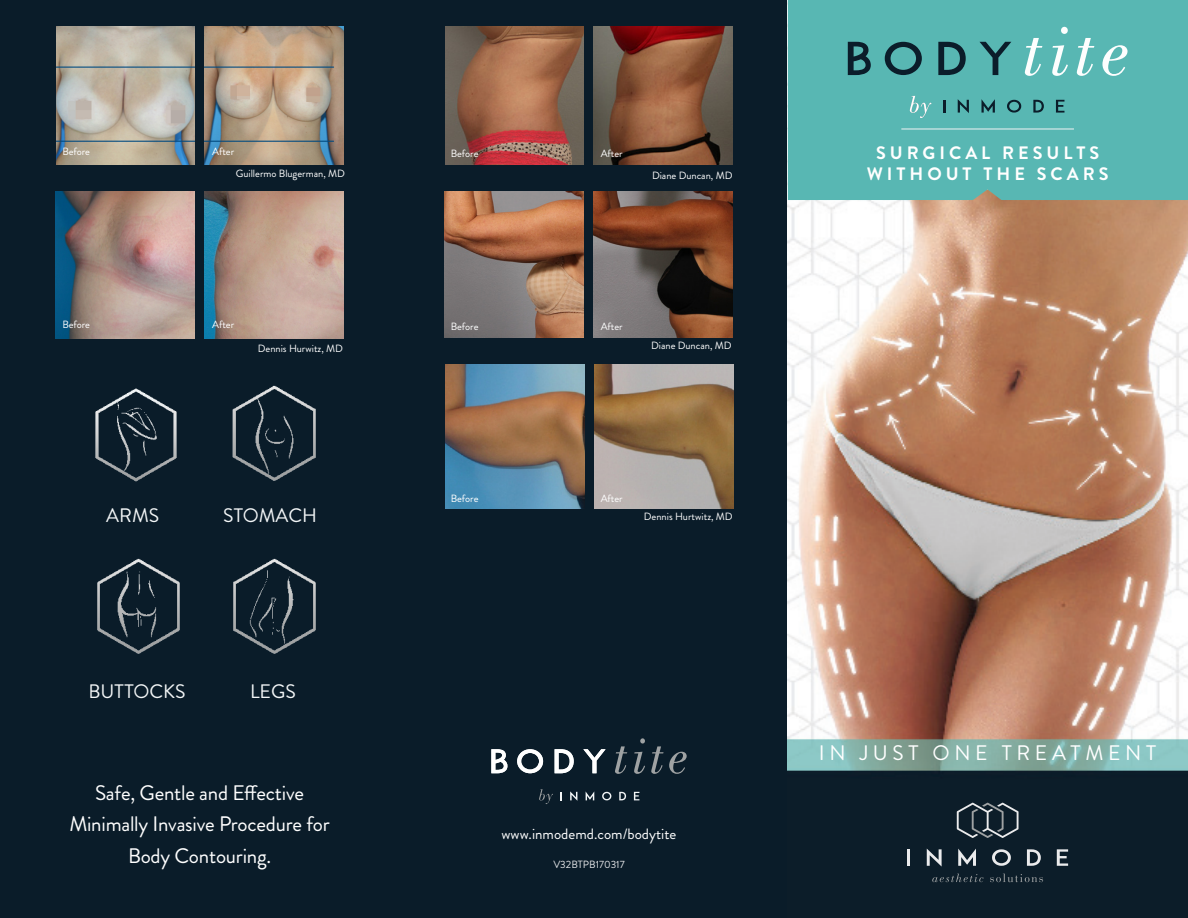
<style>
.page{position:relative;width:1188px;height:918px;background:#0a1c29}
.page>*{position:absolute;margin:0;border:0;box-sizing:border-box;transform-origin:0 0}
.t1{font:21px/31.5px "Brandon Grotesque";letter-spacing:-.01em;color:#fff;text-align:center}
.t2{font:19.5px "Brandon Grotesque";color:#f3f6f7}
.t3{font:700 18px "Brandon Grotesque";color:#fff}
.t4{font:15px "Brandon Grotesque";color:#fff}
.t5{font:10.5px "Brandon Grotesque";letter-spacing:-.005em;color:#fff}
.t6{font:10.5px "Brandon Grotesque";color:#e6e7e9}
</style>
<div class="page">
<img style="left:788px;top:200px;width:400px;height:683px">
<svg style="left:539px;top:789px;width:14px;height:15px"></svg>
<svg style="left:570px;top:791px;width:7px;height:10px"></svg>
<svg style="left:586px;top:792px;width:8px;height:8px"></svg>
<svg style="left:602px;top:792px;width:9px;height:8px"></svg>
<svg style="left:619px;top:792px;width:7px;height:8px"></svg>
<svg style="left:634px;top:792px;width:5px;height:8px"></svg>
<svg style="left:491px;top:749px;width:16px;height:24px"></svg>
<svg style="left:517px;top:749px;width:26px;height:24px"></svg>
<svg style="left:555px;top:749px;width:19px;height:24px"></svg>
<svg style="left:583px;top:749px;width:23px;height:24px"></svg>
<svg style="left:615px;top:746px;width:12px;height:28px"></svg>
<svg style="left:634px;top:738px;width:11px;height:36px"></svg>
<svg style="left:651px;top:746px;width:36px;height:28px"></svg>
<img style="left:445px;top:191px;width:138px;height:147px">
<img style="left:594px;top:191px;width:138px;height:146px">
<img style="left:445px;top:27px;width:139px;height:137px">
<img style="left:594px;top:27px;width:138px;height:137px">
<img style="left:446px;top:364px;width:138px;height:144px">
<img style="left:595px;top:364px;width:138px;height:144px">
<img style="left:95px;top:388px;width:82px;height:94px">
<div style="left:788px;top:0;width:400px;height:200px;background:#58b7b3"></div>
<img style="left:232px;top:385px;width:84px;height:96px">
<img style="left:97px;top:558px;width:83px;height:96px">
<img style="left:233px;top:558px;width:83px;height:96px">
<svg style="left:910px;top:96px;width:21px;height:22px"></svg>
<svg style="left:943px;top:100px;width:2px;height:13px"></svg>
<svg style="left:958px;top:99px;width:11px;height:14px"></svg>
<svg style="left:982px;top:99px;width:13px;height:14px"></svg>
<svg style="left:1007px;top:100px;width:14px;height:13px"></svg>
<svg style="left:1033px;top:100px;width:11px;height:13px"></svg>
<svg style="left:1056px;top:100px;width:8px;height:13px"></svg>
<svg style="left:848px;top:42px;width:23px;height:33px"></svg>
<svg style="left:885px;top:42px;width:37px;height:33px"></svg>
<svg style="left:938px;top:42px;width:28px;height:33px"></svg>
<svg style="left:980px;top:42px;width:31px;height:33px"></svg>
<svg style="left:1025px;top:38px;width:17px;height:38px"></svg>
<svg style="left:1052px;top:27px;width:16px;height:49px"></svg>
<svg style="left:1077px;top:38px;width:17px;height:38px"></svg>
<svg style="left:1102px;top:45px;width:26px;height:31px"></svg>
<hr style="left:901px;top:129px;width:173px;height:1px;background:#f3f3f5">
<svg style="left:932px;top:874px;width:111px;height:8px"></svg>
<svg style="left:957px;top:803px;width:62px;height:35px"></svg>
<hr style="left:907px;top:849px;width:3px;height:17px;background:#ebebec">
<svg style="left:927px;top:849px;width:15px;height:18px"></svg>
<svg style="left:958px;top:849px;width:18px;height:17px"></svg>
<svg style="left:992px;top:849px;width:19px;height:17px"></svg>
<svg style="left:1027px;top:849px;width:14px;height:17px"></svg>
<svg style="left:1057px;top:849px;width:11px;height:17px"></svg>
<img style="left:56px;top:27px;width:139px;height:137px">
<img style="left:205px;top:27px;width:138px;height:137px">
<img style="left:56px;top:192px;width:138px;height:146px">
<img style="left:205px;top:192px;width:138px;height:146px">
<p class="t5" style="left:62px;top:144px;width:29px">Before</p>
<p class="t5" style="left:212px;top:144px;width:23px">After</p>
<p class="t5" style="left:236px;top:166px;width:111px">Guillermo Blugerman, MD</p>
<p class="t5" style="left:62px;top:317px;width:29px">Before</p>
<p class="t5" style="left:212px;top:317px;width:23px">After</p>
<p class="t5" style="left:258px;top:341px;width:87px">Dennis Hurwitz, MD</p>
<p class="t2" style="left:106px;top:501px;width:55px">ARMS</p>
<p class="t2" style="left:223px;top:501px;width:95px">STOMACH</p>
<p class="t2" style="left:88px;top:678px;width:99px">BUTTOCKS</p>
<p class="t2" style="left:250px;top:678px;width:47px">LEGS</p>
<p class="t1" style="left:69px;top:777px;width:262px">Safe, Gentle and Effective<br>Minimally Invasive Procedure for<br>Body Contouring.</p>
<p class="t5" style="left:451px;top:146px;width:29px">Before</p>
<p class="t5" style="left:601px;top:146px;width:23px">After</p>
<p class="t3" style="left:876px;top:140px;width:225px">S U R G I C A L R E S U L T S</p>
<p class="t3" style="left:867px;top:161px;width:243px">W I T H O U T T H E S C A R S</p>
<p class="t5" style="left:652px;top:168px;width:82px">Diane Duncan, MD</p>
<p class="t5" style="left:451px;top:319px;width:29px">Before</p>
<p class="t5" style="left:601px;top:319px;width:23px">After</p>
<p class="t5" style="left:651px;top:338px;width:82px">Diane Duncan, MD</p>
<p class="t5" style="left:451px;top:491px;width:29px">Before</p>
<p class="t5" style="left:601px;top:491px;width:23px">After</p>
<p class="t5" style="left:644px;top:509px;width:90px">Dennis Hurtwitz, MD</p>
<p class="t4" style="left:502px;top:823px;width:176px">www.inmodemd.com/bodytite</p>
<p class="t6" style="left:553px;top:857px;width:73px">V32BTPB170317</p>
<p class="t1" style="left:819px;top:738px;width:339px">I N J U S T O N E T R E A T M E N T</p>
</div>
